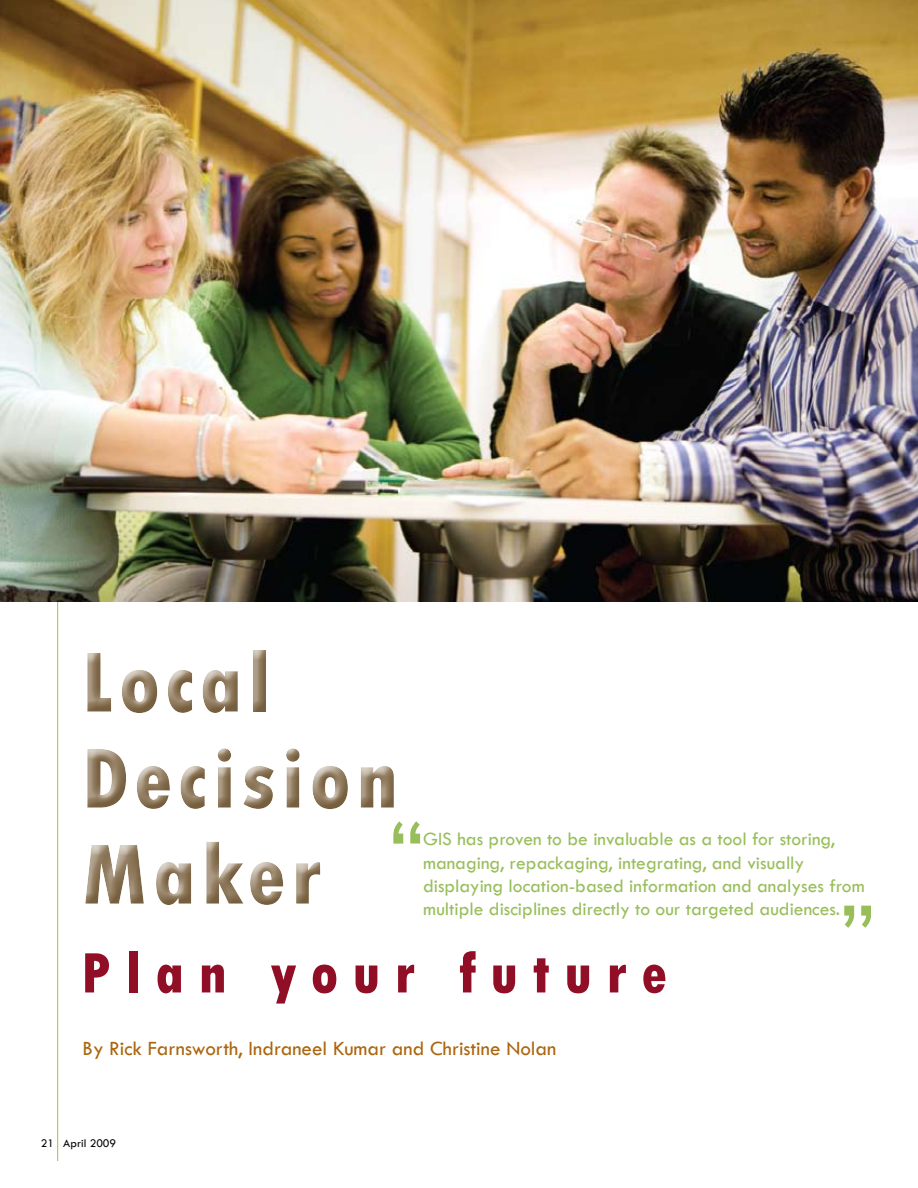
<style>
.page{position:relative;width:918px;height:1188px;background:#fff}
.page>*{position:absolute;margin:0;border:0;box-sizing:border-box;transform-origin:0 0}
.t1{font:800 condensed 90px/96px "Tw Cen";letter-spacing:.06em;color:#958064}
.t2{font:90px "Tw Cen";color:#98be5a}
.t3{font:800 condensed 60px "Tw Cen";letter-spacing:.24em;color:#910e27}
.t4{font:21px "Tw Cen";color:#ab650d}
.t5{font:19.5px/23.4px "Tw Cen";color:#98be5a}
.t6{font:12px "Tw Cen";color:#000}
</style>
<div class="page">
<hr style="left:57px;top:80px;width:1px;height:1081px;background:#98be5a">
<img style="left:0;top:0;width:918px;height:602px">
<div style="left:76px;top:643px;width:329px;height:272px;background:#b9a983;opacity:.75"></div>
<h1 class="t1" style="left:81px;top:635px;width:319px">Local<br>Decision<br>Maker</h1>
<h1 class="t2" style="left:389px;top:796px;width:36px">“</h1>
<p class="t5" style="left:423px;top:827px;width:443px">GIS has proven to be invaluable as a tool for storing, managing, repackaging, integrating, and visually displaying location-based information and analyses from multiple disciplines directly to our targeted audiences.</p>
<h1 class="t2" style="left:840px;top:880px;width:36px">”</h1>
<h2 class="t3" style="left:81px;top:938px;width:588px">Plan your future</h2>
<p class="t4" style="left:82px;top:1036px;width:475px">By Rick Farnsworth, Indraneel Kumar and Christine Nolan</p>
<p class="t6" style="left:41px;top:1136px;width:77px">21 April 2009</p>
</div>
